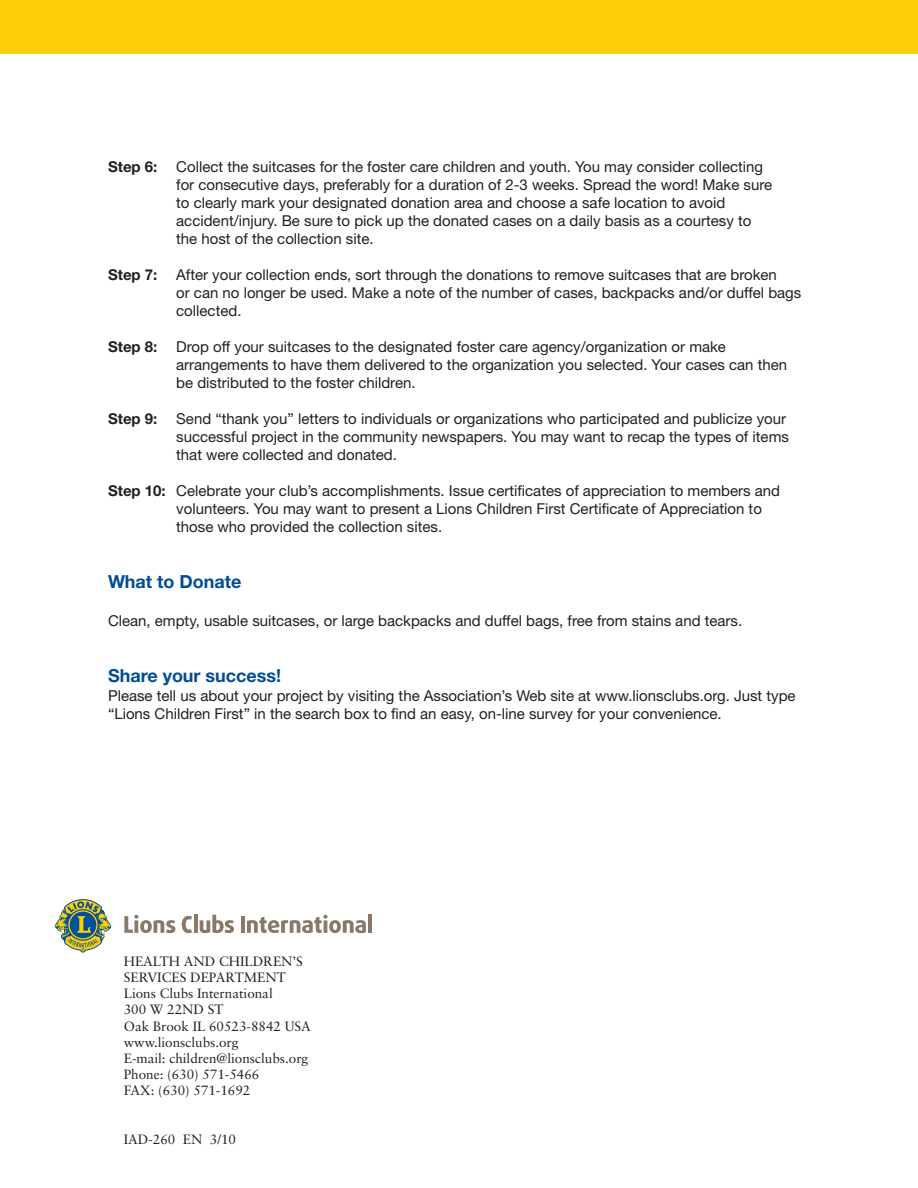
<style>
.page{position:relative;width:918px;height:1188px;background:#fff}
.page>*{position:absolute;margin:0;border:0;box-sizing:border-box;transform-origin:0 0}
.t1{font:700 18px "Helvetica Neue";color:#014d95}
.t2{font:15px/18px "Helvetica Neue";color:#231f20}
.t3{font:700 15px "Helvetica Neue";color:#231f20}
.t4{font:13.5px/16.2px "Sabon";color:#231f20}
.s1{font-weight:700}
</style>
<div class="page">
<div style="left:0;top:0;width:918px;height:54px;background:#fece08"></div>
<svg style="left:55px;top:899px;width:56px;height:54px"></svg>
<svg style="left:124px;top:915px;width:51px;height:18px"></svg>
<svg style="left:182px;top:916px;width:10px;height:17px"></svg>
<hr style="left:194px;top:915px;width:3px;height:18px;background:#8a7966">
<svg style="left:200px;top:915px;width:34px;height:18px"></svg>
<hr style="left:241px;top:916px;width:4px;height:17px;background:#8a7966">
<svg style="left:247px;top:915px;width:119px;height:18px"></svg>
<hr style="left:368px;top:915px;width:4px;height:18px;background:#8a7966">
<p class="t3" style="left:108px;top:161px;width:51px">Step 6:</p>
<p class="t2" style="left:176px;top:159px;width:597px">Collect the suitcases for the foster care children and youth. You may consider collecting for consecutive days, preferably for a duration of 2-3 weeks. Spread the word! Make sure to clearly mark your designated donation area and choose a safe location to avoid accident/injury. Be sure to pick up the donated cases on a daily basis as a courtesy to the host of the collection site.</p>
<p class="t3" style="left:108px;top:269px;width:51px">Step 7:</p>
<p class="t2" style="left:176px;top:267px;width:627px">After your collection ends, sort through the donations to remove suitcases that are broken<br>or can no longer be used. Make a note of the number of cases, backpacks and/or duffel bags collected.</p>
<p class="t3" style="left:108px;top:341px;width:51px">Step 8:</p>
<p class="t2" style="left:176px;top:339px;width:612px">Drop off your suitcases to the designated foster care agency/organization or make arrangements to have them delivered to the organization you selected. Your cases can then be distributed to the foster children.</p>
<p class="t3" style="left:108px;top:413px;width:51px">Step 9:</p>
<p class="t2" style="left:176px;top:411px;width:614px">Send “thank you” letters to individuals or organizations who participated and publicize your successful project in the community newspapers. You may want to recap the types of items that were collected and donated.</p>
<p class="t2" style="left:176px;top:483px;width:605px;text-indent:-68px"><span class="s1">Step 10:</span> Celebrate your club’s accomplishments. Issue certificates of appreciation to members and volunteers. You may want to present a Lions Children First Certificate of Appreciation to those who provided the collection sites.</p>
<p class="t1" style="left:108px;top:575px;width:135px">What to Donate</p>
<p class="t2" style="left:108px;top:613px;width:636px">Clean, empty, usable suitcases, or large backpacks and duffel bags, free from stains and tears.</p>
<p class="t1" style="left:108px;top:669px;width:175px">Share your success!</p>
<p class="t2" style="left:108px;top:688px;width:689px">Please tell us about your project by visiting the Association’s Web site at www.lionsclubs.org. Just type “Lions Children First” in the search box to find an easy, on-line survey for your convenience.</p>
<p class="t4" style="left:124px;top:954px;width:189px">HEALTH AND CHILDREN’S<br>SERVICES DEPARTMENT<br>Lions Clubs International<br>300 W 22ND ST<br>Oak Brook IL 60523-8842 USA www.lionsclubs.org<br>E-mail: children@lionsclubs.org<br>Phone: (630) 571-5466<br>FAX: (630) 571-1692</p>
<p class="t4" style="left:124px;top:1132px;width:114px">IAD-260 EN 3/10</p>
</div>
